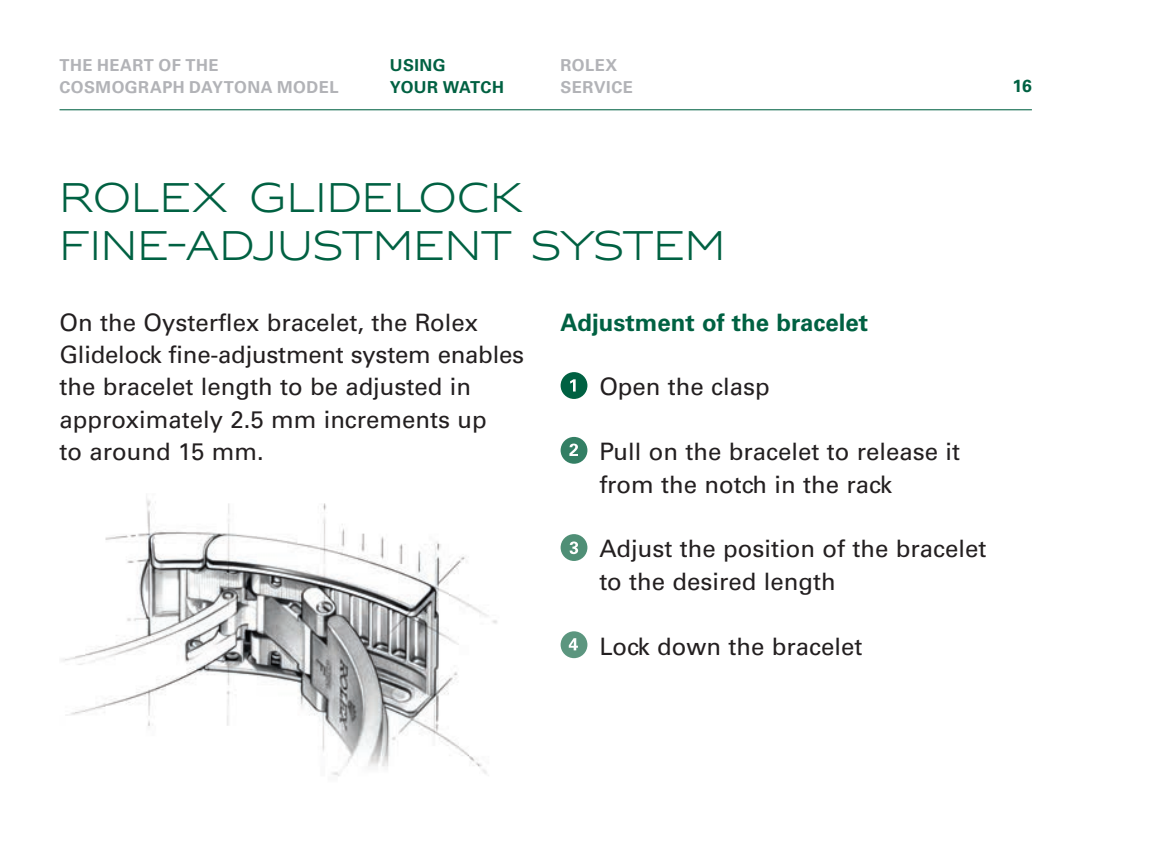
<style>
.page{position:relative;width:1151px;height:844px;background:#fff}
.page>*{position:absolute;margin:0;border:0;box-sizing:border-box;transform-origin:0 0}
.t1{font:300 38.5px/47.2px "Rolex Font";color:#006142}
.t2{font:23.8px/32.2px "Univers LT Std";color:#231f20}
.t3{font:700 23.8px "Univers LT Std";color:#006142}
.t4{font:700 17.5px "Univers LT Std";color:#006142}
.t5{font:700 16.45px/21px "Univers LT Std";letter-spacing:.03em;color:#b2b3b7}
.t6{font:700 16.45px/21px "Univers LT Std";letter-spacing:.025em;color:#006142}
</style>
<div class="page">
<hr style="left:60px;top:109px;width:972px;height:1px;background:#006142">
<img style="left:62px;top:497px;width:435px;height:279px">
<div style="left:561px;top:372px;width:26px;height:27px;background:#006142;border-radius:50%"></div>
<svg style="left:570px;top:379px;width:6px;height:12px"></svg>
<div style="left:561px;top:437px;width:26px;height:26px;background:#337f64;border-radius:50%"></div>
<svg style="left:569px;top:443px;width:9px;height:13px"></svg>
<div style="left:561px;top:534px;width:26px;height:27px;background:#4f8f76;border-radius:50%"></div>
<svg style="left:570px;top:541px;width:8px;height:13px"></svg>
<div style="left:561px;top:631px;width:26px;height:27px;background:#5c967f;border-radius:50%"></div>
<svg style="left:569px;top:638px;width:9px;height:12px"></svg>
<p class="t5" style="left:60px;top:55px;width:280px">THE HEART OF THE<br>COSMOGRAPH DAYTONA MODEL</p>
<p class="t6" style="left:390px;top:55px;width:115px">USING<br>YOUR WATCH</p>
<p class="t5" style="left:561px;top:55px;width:74px">ROLEX<br>SERVICE</p>
<p class="t4" style="left:1012px;top:76px;width:21px">16</p>
<h1 class="t1" style="left:60px;top:174px;width:667px">ROLEX GLIDELOCK<br>FINE-ADJUSTMENT SYSTEM</h1>
<p class="t2" style="left:60px;top:306px;width:466px">On the Oysterflex bracelet, the Rolex Glidelock fine-adjustment system enables the bracelet length to be adjusted in approximately 2.5 mm increments up<br>to around 15 mm.</p>
<p class="t3" style="left:561px;top:308px;width:309px">Adjustment of the bracelet</p>
<p class="t2" style="left:599px;top:371px;width:172px">Open the clasp</p>
<p class="t2" style="left:599px;top:435px;width:362px">Pull on the bracelet to release it from the notch in the rack</p>
<p class="t2" style="left:599px;top:533px;width:388px">Adjust the position of the bracelet to the desired length</p>
<p class="t2" style="left:599px;top:630px;width:265px">Lock down the bracelet</p>
</div>
